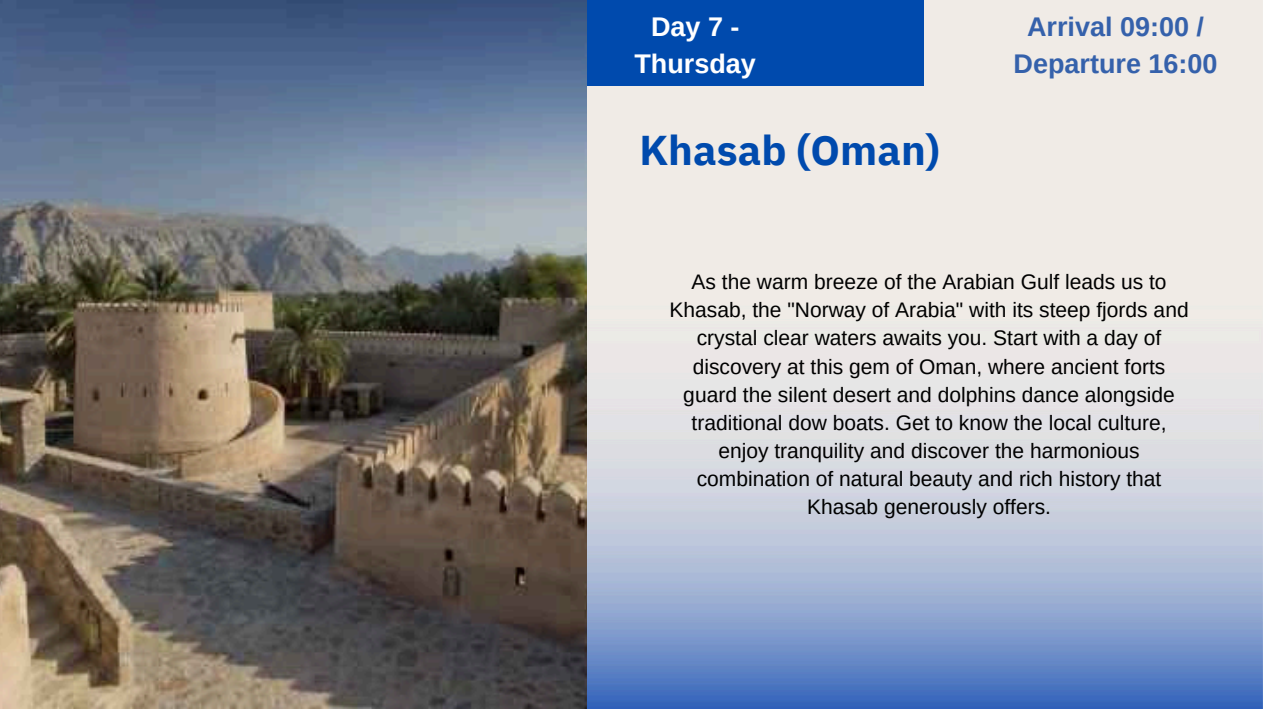
<style>
.page{position:relative;width:1263px;height:709px;background:#fff}
.page>*{position:absolute;margin:0;border:0;box-sizing:border-box;transform-origin:0 0}
.t1{font:700 41.55px "IBM Plex Sans";color:#004aad}
.t2{font:700 27px/37.2px "Arimo";color:#3561ab;text-align:center}
.t3{font:700 27px/37.2px "Arimo";color:#fff;text-align:center}
.t4{font:21px/28.2px "Arimo";color:#000;text-align:center}
</style>
<div class="page">
<img style="left:586px;top:0;width:676px;height:709px">
<div style="left:587px;top:0;width:336px;height:86px;background:#004aad"></div>
<img style="left:0;top:0;width:586px;height:709px">
<h1 class="t3" style="left:634px;top:8px;width:123px">Day 7 -<br>Thursday</h1>
<p class="t2" style="left:1013px;top:8px;width:205px">Arrival 09:00 /<br>Departure 16:00</p>
<h2 class="t1" style="left:639px;top:123px;width:302px">Khasab (Oman)</h2>
<h2 class="t4" style="left:669px;top:268px;width:520px">As the warm breeze of the Arabian Gulf leads us to Khasab, the "Norway of Arabia" with its steep fjords and crystal clear waters awaits you. Start with a day of discovery at this gem of Oman, where ancient forts guard the silent desert and dolphins dance alongside traditional dow boats. Get to know the local culture, enjoy tranquility and discover the harmonious combination of natural beauty and rich history that Khasab generously offers.</h2>
</div>
